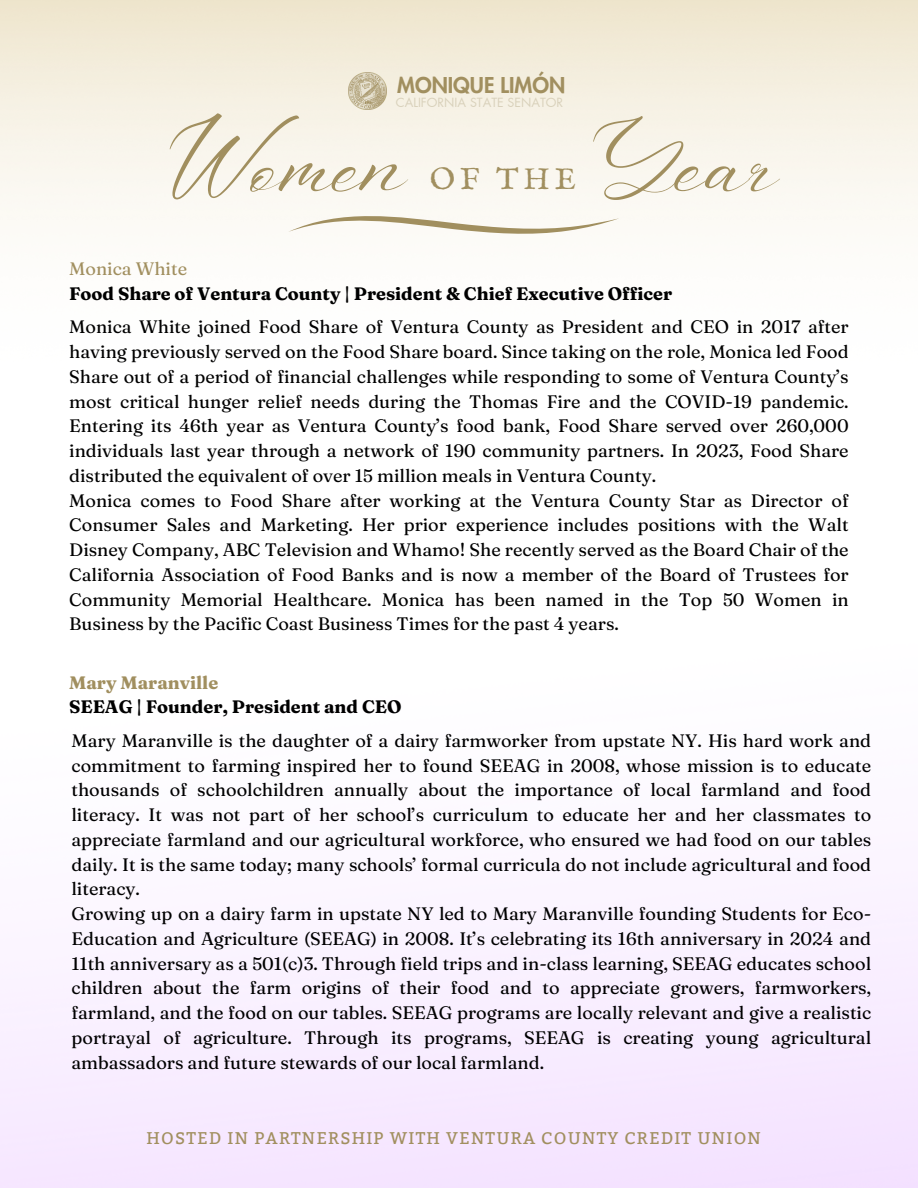
<style>
.page{position:relative;width:918px;height:1188px;background:#fff}
.page>*{position:absolute;margin:0;border:0;box-sizing:border-box;transform-origin:0 0}
.t1{font:51.9px "Aniyah";color:#a18f5f}
.t2{font:30.75px "IM FELL English SC";color:#a18f5f}
.t3{font:800 21.3px "Futura LT Pro";color:#a18f5f}
.t4{font:18px/24.8px "Fraunces 9 pt";color:#000}
.t5{font:700 18px/24.8px "Fraunces 9 pt";color:#000}
.t6{font:16.95px "Bitter";letter-spacing:.07em;color:#a18f5f}
.t7{font:12.45px "Futura LT Pro";color:#d9d1bb}
.s1{font-weight:400;color:#a18f5f}
.s2{color:#a18f5f}
</style>
<div class="page">
<img style="left:349px;top:73px;width:37px;height:36px">
<svg style="left:288px;top:208px;width:331px;height:28px"></svg>
<h3 class="t3" style="left:397px;top:76px;width:170px">MONIQUE LIMÓN</h3>
<p class="t1" style="left:169px;top:147px;width:240px">Women</p>
<p class="t7" style="left:396px;top:97px;width:169px">CALIFORNIA STATE SENATOR</p>
<h1 class="t2" style="left:430px;top:161px;width:148px">OF THE</h1>
<h1 class="t1" style="left:593px;top:146px;width:188px">Year</h1>
<h6 class="t5" style="left:69px;top:256px;width:605px"><span class="s1">Monica White<br></span>Food Share of Ventura County | President &amp; Chief Executive Officer</h6>
<p class="t4" style="left:69px;top:314px;width:781px">Monica White joined Food Share of Ventura County as President and CEO in 2017 after having previously served on the Food Share board. Since taking on the role, Monica led Food Share out of a period of financial challenges while responding to some of Ventura County’s most critical hunger relief needs during the Thomas Fire and the COVID-19 pandemic.<br>Entering its 46th year as Ventura County’s food bank, Food Share served over 260,000 individuals last year through a network of 190 community partners. In 2023, Food Share distributed the equivalent of over 15 million meals in Ventura County.<br>Monica comes to Food Share after working at the Ventura County Star as Director of Consumer Sales and Marketing. Her prior experience includes positions with the Walt Disney Company, ABC Television and Whamo! She recently served as the Board Chair of the California Association of Food Banks and is now a member of the Board of Trustees for Community Memorial Healthcare. Monica has been named in the Top 50 Women in Business by the Pacific Coast Business Times for the past 4 years.</p>
<p class="t5" style="left:69px;top:670px;width:334px"><span class="s2">Mary Maranville<br></span>SEEAG | Founder, President and CEO</p>
<h6 class="t4" style="left:71px;top:728px;width:801px">Mary Maranville is the daughter of a dairy farmworker from upstate NY. His hard work and commitment to farming inspired her to found SEEAG in 2008, whose mission is to educate thousands of schoolchildren annually about the importance of local farmland and food literacy. It was not part of her school’s curriculum to educate her and her classmates to appreciate farmland and our agricultural workforce, who ensured we had food on our tables daily. It is the same today; many schools’ formal curricula do not include agricultural and food literacy.<br>Growing up on a dairy farm in upstate NY led to Mary Maranville founding Students for Eco-Education and Agriculture (SEEAG) in 2008. It’s celebrating its 16th anniversary in 2024 and 11th anniversary as a 501(c)3. Through field trips and in-class learning, SEEAG educates school children about the farm origins of their food and to appreciate growers, farmworkers, farmland, and the food on our tables. SEEAG programs are locally relevant and give a realistic portrayal of agriculture. Through its programs, SEEAG is creating young agricultural ambassadors and future stewards of our local farmland.</h6>
<h2 class="t6" style="left:147px;top:1128px;width:616px">HOSTED IN PARTNERSHIP WITH VENTURA COUNTY CREDIT UNION</h2>
</div>
